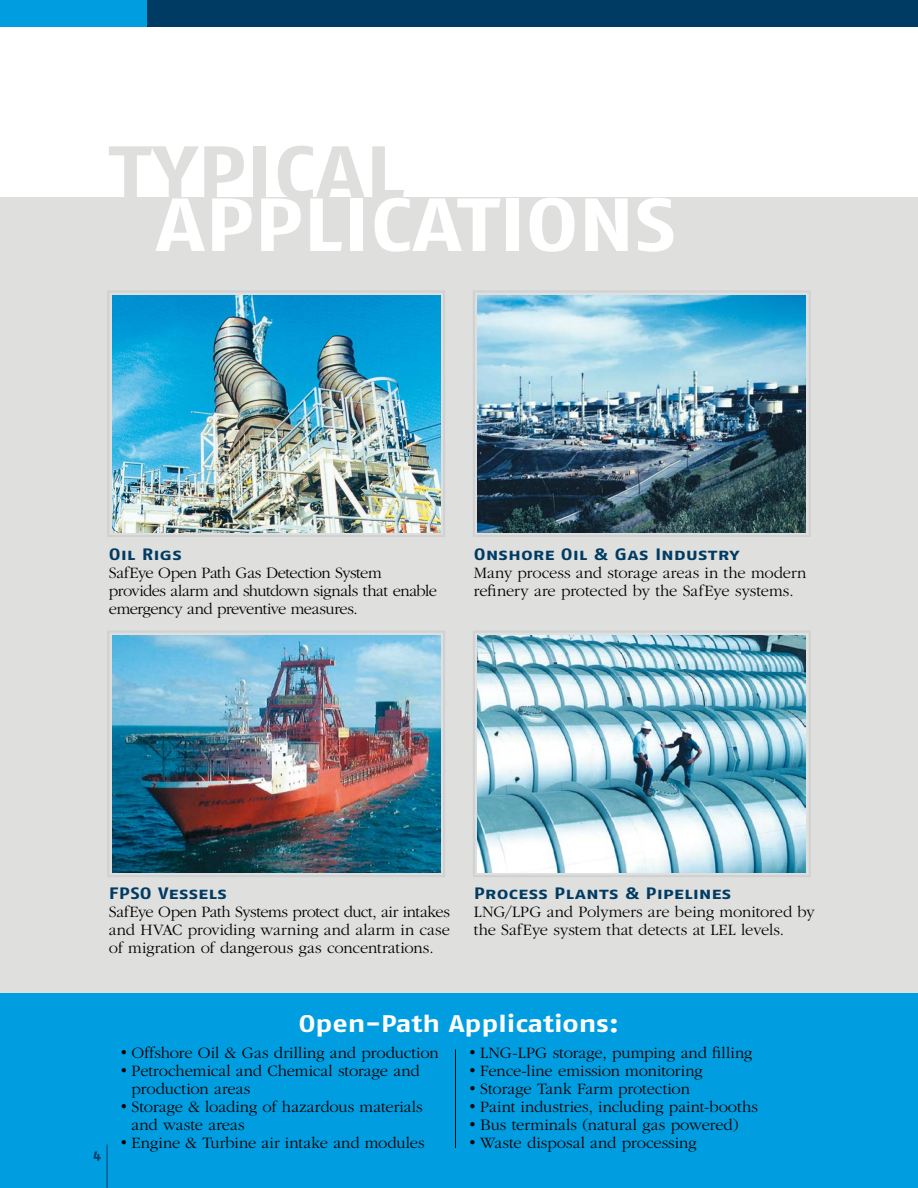
<style>
.page{position:relative;width:918px;height:1188px;background:#fff}
.page>*{position:absolute;margin:0;border:0;box-sizing:border-box;transform-origin:0 0}
.t1{font:700 75px "Fago No";color:#fff;scale:1.2 1}
.t2{font:700 75px "Fago No";color:#dfdfde;scale:1.2 1}
.t3{font:700 24px "Fago No";color:#fff;scale:1.2 1}
.t4{font:300 16.5px/18px "ITC Garamond Std";letter-spacing:-.005em;color:#000}
.t5{font:300 16.5px/18px "ITC Garamond Std";letter-spacing:-.03em;color:#000}
.t6{font:16.5px "Fago No Bold Caps";color:#003b63;scale:1.2 1}
.t7{font:13.5px "Fago No Bold Caps";color:#003b63}
</style>
<div class="page">
<div style="left:0;top:198px;width:918px;height:795px;background:#dfdfde"></div>
<div style="left:0;top:0;width:918px;height:27px;background:#003b63"></div>
<div style="left:0;top:0;width:147px;height:27px;background:#009ee0"></div>
<div style="left:0;top:993px;width:918px;height:195px;background:#009ee0"></div>
<div style="left:107px;top:290px;width:338px;height:247px;border:2px solid #d0d1d2"></div>
<div style="left:107px;top:631px;width:338px;height:246px;border:2px solid #d0d1d2"></div>
<div style="left:473px;top:290px;width:338px;height:247px;border:2px solid #d0d1d2"></div>
<div style="left:473px;top:631px;width:338px;height:246px;border:2px solid #d0d1d2"></div>
<img style="left:112px;top:295px;width:328px;height:237px">
<img style="left:112px;top:636px;width:328px;height:236px">
<img style="left:478px;top:295px;width:328px;height:237px">
<img style="left:478px;top:636px;width:328px;height:236px">
<hr style="left:455px;top:1049px;width:1px;height:99px;background:#000">
<hr style="left:107px;top:1144px;width:1px;height:44px;background:#003b63">
<h1 class="t2" style="left:109px;top:129px;width:248px">TYPICAL</h1>
<h1 class="t1" style="left:155px;top:181px;width:435px">APPLICATIONS</h1>
<p class="t6" style="left:109px;top:545px;width:62px">Oil Rigs</p>
<p class="t5" style="left:109px;top:564px;width:330px">SafEye Open Path Gas Detection System provides alarm and shutdown signals that enable emergency and preventive measures.</p>
<p class="t6" style="left:474px;top:545px;width:223px">Onshore Oil &amp; Gas Industry</p>
<p class="t4" style="left:474px;top:564px;width:334px">Many process and storage areas in the modern refinery are protected by the SafEye systems.</p>
<p class="t6" style="left:109px;top:883px;width:100px">FPSO Vessels</p>
<p class="t4" style="left:109px;top:903px;width:343px;text-align:justify">SafEye Open Path Systems protect duct, air intakes and HVAC providing warning and alarm in case of migration of dangerous gas concentrations.</p>
<p class="t6" style="left:474px;top:883px;width:216px">Process Plants &amp; Pipelines</p>
<p class="t4" style="left:474px;top:903px;width:342px">LNG/LPG and Polymers are being monitored by the SafEye system that detects at LEL levels.</p>
<p class="t7" style="left:93px;top:1146px;width:9px">4</p>
<h2 class="t3" style="left:299px;top:1010px;width:268px">Open-Path Applications:</h2>
<p class="t4" style="left:119px;top:1044px;width:321px">•Offshore Oil &amp; Gas drilling and production</p>
<p class="t4" style="left:132px;top:1062px;width:290px;text-indent:-13px">• Petrochemical and Chemical storage and production areas</p>
<p class="t4" style="left:132px;top:1098px;width:293px;text-indent:-13px">•Storage &amp; loading of hazardous materials and waste areas</p>
<p class="t4" style="left:119px;top:1134px;width:307px">•Engine &amp; Turbine air intake and modules</p>
<p class="t4" style="left:468px;top:1044px;width:287px">•LNG-LPG storage, pumping and filling</p>
<p class="t4" style="left:468px;top:1062px;width:237px">• Fence-line emission monitoring</p>
<p class="t4" style="left:468px;top:1080px;width:224px">• Storage Tank Farm protection</p>
<p class="t4" style="left:468px;top:1098px;width:292px">•Paint industries, including paint-booths</p>
<p class="t4" style="left:468px;top:1116px;width:273px">•Bus terminals (natural gas powered)</p>
<p class="t4" style="left:468px;top:1134px;width:231px">•Waste disposal and processing</p>
</div>
